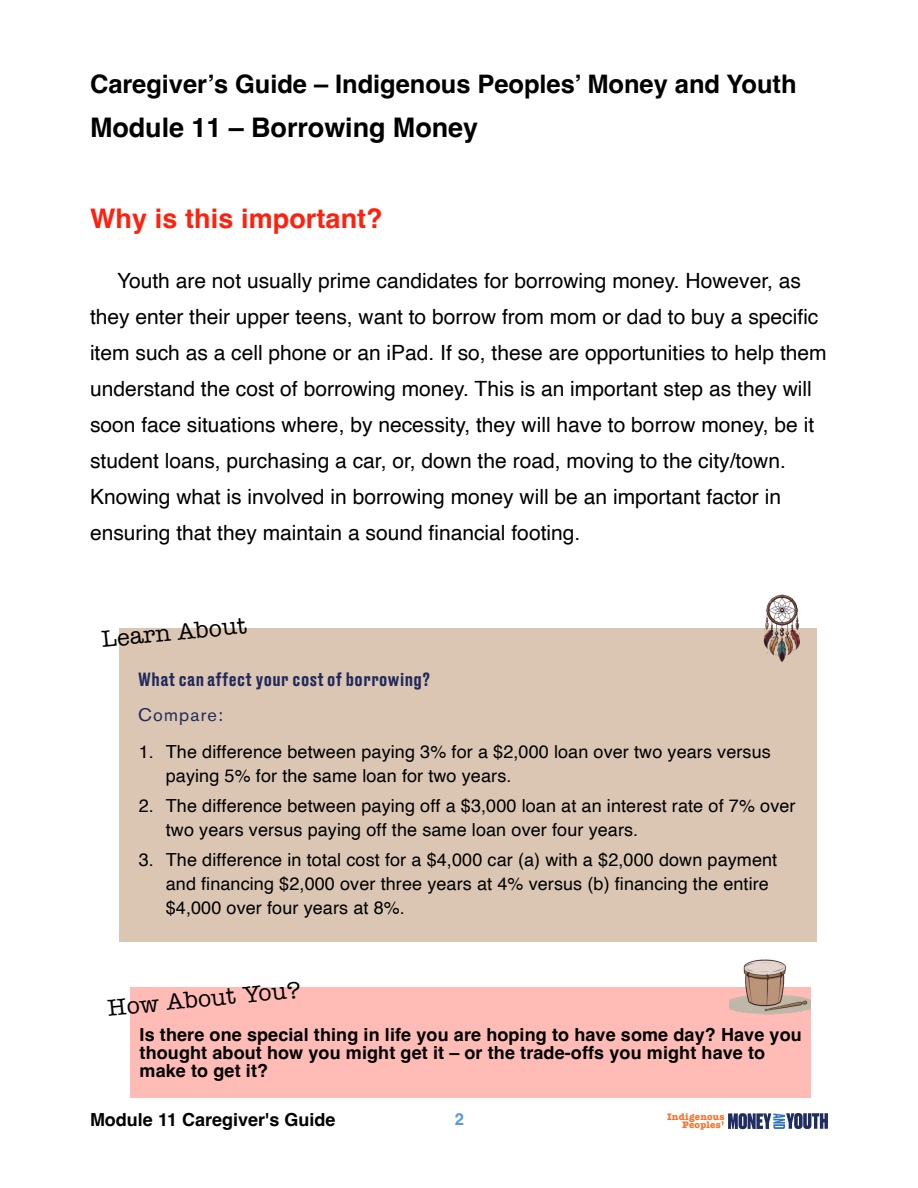
<style>
.page{position:relative;width:918px;height:1188px;background:#fff}
.page>*{position:absolute;margin:0;border:0;box-sizing:border-box;transform-origin:0 0}
.t1{font:700 27px "Helvetica";letter-spacing:-.005em;color:#000}
.t2{font:700 27px "Helvetica";letter-spacing:.005em;color:#ff210e}
.t3{font:700 25.5px "Helvetica";letter-spacing:-.005em;color:#000}
.t4{font:24px "American Typewriter";color:#000}
.t5{font:21px/36px "Helvetica";color:#000}
.t6{font:18px/24px "Helvetica";letter-spacing:.005em;color:#000}
.t7{font:700 18px/18px "Helvetica";letter-spacing:.005em;color:#000}
.t8{font:500 18px "Druk Text Trial";letter-spacing:.025em;color:#21285b}
.t9{font:18px "Akzidenz Grotesk Pro";letter-spacing:.065em;color:#21285b}
.t10{font:700 16.5px "Helvetica";color:#5b9bd5}
.t11{font:700 9.75px/8.2px "American Typewriter";letter-spacing:.02em;color:#f7702d;text-align:right}
</style>
<div class="page">
<svg style="left:728px;top:1113px;width:100px;height:16px;background:#657398"></svg>
<div style="left:120px;top:628px;width:697px;height:313px;background:#dac6b3"></div>
<img style="left:763px;top:594px;width:38px;height:68px">
<div style="left:130px;top:987px;width:681px;height:110px;background:#ffbcb7"></div>
<img style="left:729px;top:959px;width:82px;height:56px">
<p class="t3" style="left:90px;top:74px;width:708px">Caregiver’s Guide – Indigenous Peoples’ Money and Youth</p>
<p class="t1" style="left:90px;top:116px;width:390px">Module 11 – Borrowing Money</p>
<p class="t2" style="left:90px;top:207px;width:294px">Why is this important?</p>
<p class="t5" style="left:90px;top:264px;width:738px;text-indent:27px">Youth are not usually prime candidates for borrowing money. However, as they enter their upper teens, want to borrow from mom or dad to buy a specific item such as a cell phone or an iPad. If so, these are opportunities to help them understand the cost of borrowing money. This is an important step as they will soon face situations where, by necessity, they will have to borrow money, be it student loans, purchasing a car, or, down the road, moving to the city/town.<br>Knowing what is involved in borrowing money will be an important factor in ensuring that they maintain a sound financial footing.</p>
<p class="t4" style="left:101px;top:630px;width:147px;rotate:-5deg">Learn About</p>
<p class="t8" style="left:138px;top:672px;width:293px">What can affect your cost of borrowing?</p>
<p class="t9" style="left:138px;top:707px;width:86px">Compare:</p>
<p class="t6" style="left:166px;top:741px;width:607px;text-indent:-27px">1. The difference between paying 3% for a $2,000 loan over two years versus paying 5% for the same loan for two years.</p>
<p class="t6" style="left:166px;top:795px;width:631px;text-indent:-27px">2. The difference between paying off a $3,000 loan at an interest rate of 7% over two years versus paying off the same loan over four years.</p>
<p class="t6" style="left:166px;top:849px;width:613px;text-indent:-27px">3. The difference in total cost for a $4,000 car (a) with a $2,000 down payment and financing $2,000 over three years at 4% versus (b) financing the entire $4,000 over four years at 8%.</p>
<p class="t4" style="left:107px;top:998px;width:195px;rotate:-5deg">How About You?</p>
<p class="t7" style="left:140px;top:1027px;width:664px">Is there one special thing in life you are hoping to have some day? Have you thought about how you might get it – or the trade-offs you might have to make to get it?</p>
<p class="t7" style="left:90px;top:1112px;width:247px">Module 11 Caregiver's Guide</p>
<p class="t10" style="left:455px;top:1113px;width:11px">2</p>
<p class="t11" style="left:667px;top:1113px;width:59px">Indigenous<br>Peoples’</p>
</div>
